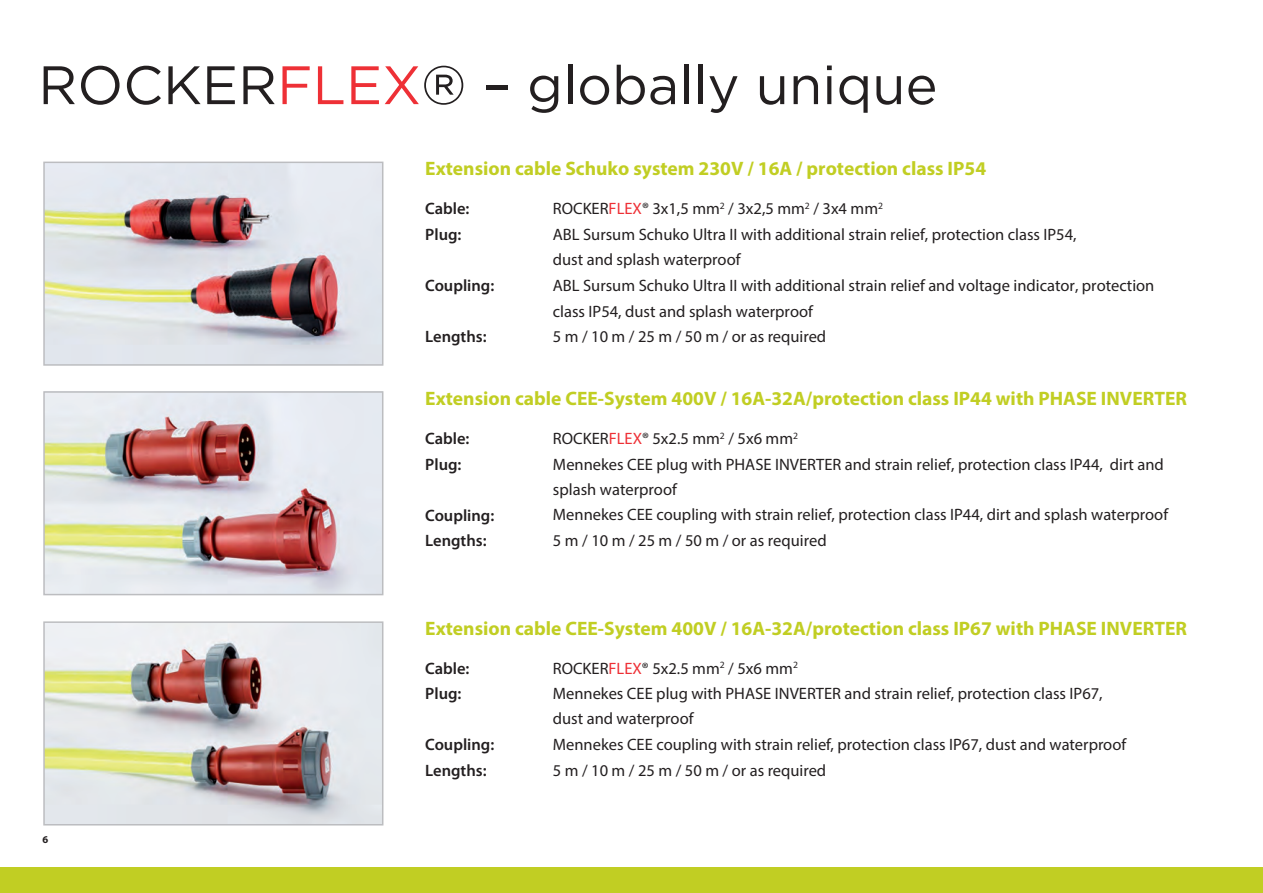
<style>
.page{position:relative;width:1263px;height:893px;background:#fff}
.page>*{position:absolute;margin:0;border:0;box-sizing:border-box;transform-origin:0 0}
.t1{font:54px "Gotham";color:#231f20}
.t2{font:700 19.5px "Myriad Pro";color:#c1ce23}
.t3{font:16.5px/25.5px "Myriad Pro";color:#231f20}
.t4{font:600 16.5px/25.5px "Myriad Pro";color:#231f20}
.t5{font:700 10.5px "Myriad Pro";color:#231f20}
.s1{color:#ee3036}
</style>
<div class="page">
<div style="left:0;top:867px;width:1263px;height:26px;background:#c1ce23"></div>
<img style="left:46px;top:165px;width:334px;height:198px">
<div style="left:43px;top:162px;width:340px;height:204px;border:2px solid #bcbdc0"></div>
<img style="left:46px;top:394px;width:334px;height:198px">
<div style="left:43px;top:391px;width:340px;height:204px;border:2px solid #bcbdc0"></div>
<img style="left:46px;top:624px;width:334px;height:198px">
<div style="left:43px;top:621px;width:340px;height:204px;border:2px solid #bcbdc0"></div>
<h1 class="t1" style="left:38px;top:55px;width:901px">ROCKER<span class="s1">FLEX</span>® – globally unique</h1>
<p class="t2" style="left:425px;top:156px;width:562px">Extension cable Schuko system 230V / 16A / protection class IP54</p>
<p class="t4" style="left:425px;top:196px;width:46px">Cable:<br>Plug:</p>
<p class="t4" style="left:425px;top:272px;width:71px">Coupling:</p>
<p class="t4" style="left:425px;top:323px;width:63px">Lengths:</p>
<p class="t3" style="left:553px;top:196px;width:603px">ROCKER<span class="s1">FLEX</span>® 3x1,5 mm<sup>2</sup> / 3x2,5 mm<sup>2</sup> / 3x4 mm<sup>2<br></sup>ABL Sursum Schuko Ultra II with additional strain relief, protection class IP54,<br>dust and splash waterproof<br>ABL Sursum Schuko Ultra II with additional strain relief and voltage indicator, protection class IP54, dust and splash waterproof<br>5 m / 10 m / 25 m / 50 m / or as required</p>
<p class="t2" style="left:425px;top:386px;width:763px">Extension cable CEE-System 400V / 16A-32A/protection class IP44 with PHASE INVERTER</p>
<p class="t4" style="left:425px;top:425px;width:46px">Cable:<br>Plug:</p>
<p class="t4" style="left:425px;top:502px;width:71px">Coupling:<br>Lengths:</p>
<p class="t3" style="left:553px;top:426px;width:617px">ROCKER<span class="s1">FLEX</span>® 5x2.5 mm<sup>2</sup> / 5x6 mm<sup>2<br></sup>Mennekes CEE plug with PHASE INVERTER and strain relief, protection class IP44, dirt and splash waterproof<br>Mennekes CEE coupling with strain relief, protection class IP44, dirt and splash waterproof 5 m / 10 m / 25 m / 50 m / or as required</p>
<p class="t5" style="left:43px;top:832px;width:7px">6</p>
<p class="t2" style="left:425px;top:615px;width:763px">Extension cable CEE-System 400V / 16A-32A/protection class IP67 with PHASE INVERTER</p>
<p class="t4" style="left:425px;top:655px;width:46px">Cable:<br>Plug:</p>
<p class="t4" style="left:425px;top:732px;width:71px">Coupling:<br>Lengths:</p>
<p class="t3" style="left:553px;top:655px;width:575px">ROCKER<span class="s1">FLEX</span>® 5x2.5 mm<sup>2</sup> / 5x6 mm<sup>2<br></sup>Mennekes CEE plug with PHASE INVERTER and strain relief, protection class IP67, dust and waterproof<br>Mennekes CEE coupling with strain relief, protection class IP67, dust and waterproof 5 m / 10 m / 25 m / 50 m / or as required</p>
</div>
